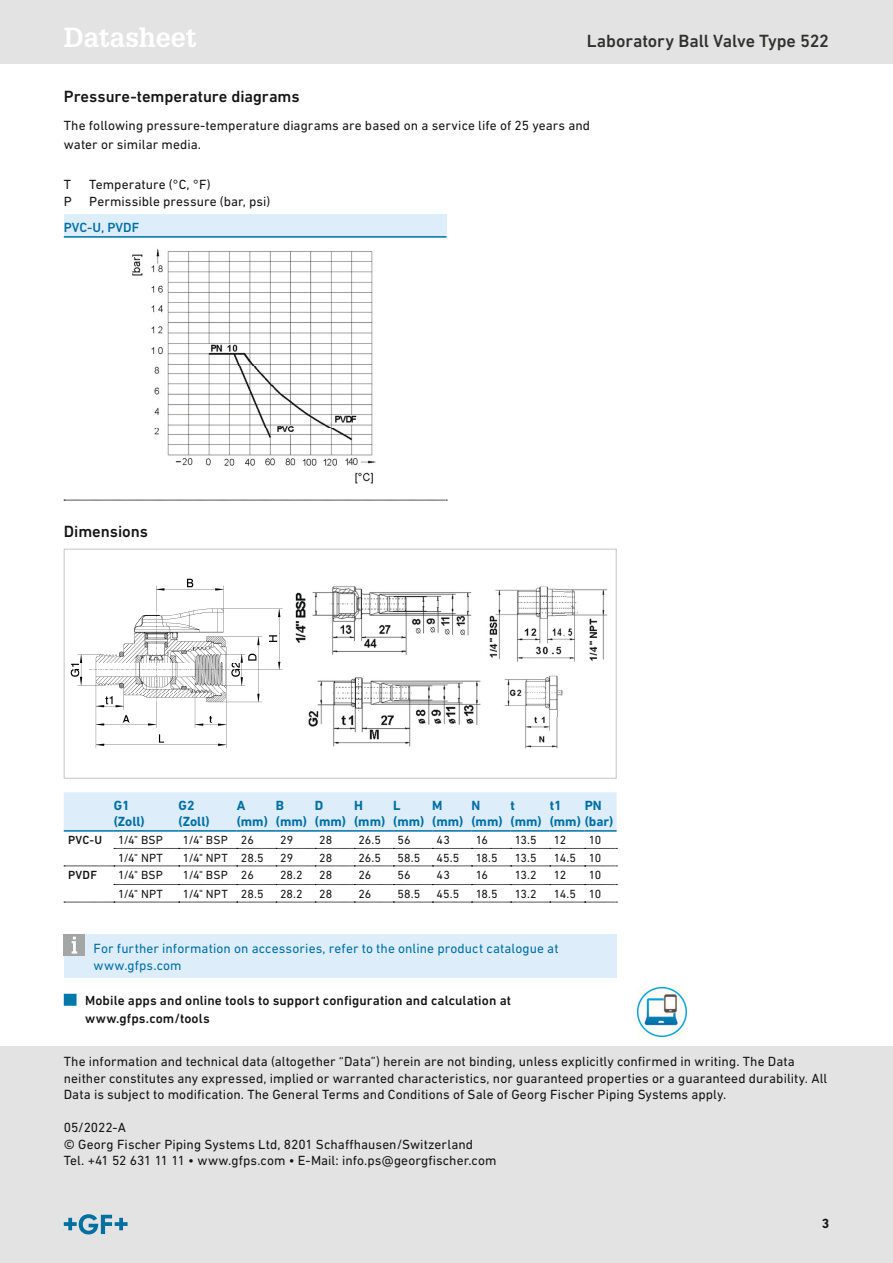
<style>
.page{position:relative;width:893px;height:1263px;background:#fff}
.page>*{position:absolute;margin:0;border:0;box-sizing:border-box;transform-origin:0 0}
.t1{font:700 27px "Glypha LT Pro";color:#fff}
.t2{font:500 18px "DIN Next W1 G";letter-spacing:-.005em;color:#313130}
.Überschrift_4__oNr{font:500 16.5px "DIN Next W1 G";color:#131413}
.Grundtext{font:13.5px/16.5px "DIN Next W1 G";letter-spacing:.005em;color:#131413}
.Kasten_Hinweis_Tite{font:13.5px/16.5px "DIN Next W1 G";letter-spacing:.005em;color:#0070a4}
.Grundtext_Header{font:500 13.5px/18px "DIN Next W1 G";letter-spacing:.01em;color:#131413}
.Table-Head-Font-GF-B{font:700 13.5px "DIN Next W1 G";color:#0070a4}
.Legende__oNr{font:13.5px "DIN Next W1 G";letter-spacing:.005em;color:#131413}
.Table-Head-Font-GF-B-2{font:500 13.5px "DIN Next W1 G";color:#0070a4}
.t3{font:700 13.5px "DIN Next W1 G";color:#131413}
.Tabelle_Text_links{font:12px "DIN Next W1 G";color:#131413}
.Tabelle_Kopfzeile_l{font:500 12px "DIN Next W1 G";letter-spacing:.025em;color:#131413}
</style>
<div class="page">
<div style="left:0;top:1046px;width:893px;height:217px;background:#e3e3e3"></div>
<div style="left:0;top:0;width:893px;height:64px;background:#e3e3e3"></div>
<svg style="left:64px;top:1214px;width:64px;height:20px"></svg>
<div style="left:64px;top:994px;width:13px;height:12px;background:#0077a9"></div>
<div style="left:64px;top:214px;width:382px;height:23px;background:#ddedfa"></div>
<svg style="left:64px;top:500px;width:383px;height:1px"></svg>
<hr style="left:64px;top:236px;width:382px;height:2px;background:#0070a4">
<img style="left:132px;top:248px;width:244px;height:236px">
<div style="left:64px;top:792px;width:553px;height:38px;background:#ddedfa"></div>
<hr style="left:64px;top:830px;width:50px;height:2px;background:#0070a4">
<hr style="left:114px;top:830px;width:65px;height:2px;background:#0070a4">
<hr style="left:179px;top:830px;width:58px;height:2px;background:#0070a4">
<hr style="left:237px;top:830px;width:39px;height:2px;background:#0070a4">
<hr style="left:276px;top:830px;width:39px;height:2px;background:#0070a4">
<hr style="left:315px;top:830px;width:39px;height:2px;background:#0070a4">
<hr style="left:354px;top:830px;width:39px;height:2px;background:#0070a4">
<hr style="left:393px;top:830px;width:39px;height:2px;background:#0070a4">
<hr style="left:432px;top:830px;width:39px;height:2px;background:#0070a4">
<hr style="left:471px;top:830px;width:40px;height:2px;background:#0070a4">
<hr style="left:511px;top:830px;width:39px;height:2px;background:#0070a4">
<hr style="left:550px;top:830px;width:35px;height:2px;background:#0070a4">
<hr style="left:585px;top:830px;width:32px;height:2px;background:#0070a4">
<svg style="left:114px;top:848px;width:503px;height:1px"></svg>
<svg style="left:64px;top:866px;width:553px;height:1px"></svg>
<svg style="left:114px;top:884px;width:503px;height:1px"></svg>
<svg style="left:64px;top:902px;width:553px;height:1px"></svg>
<div style="left:64px;top:934px;width:553px;height:44px;background:#ddedfa"></div>
<img style="left:308px;top:677px;width:173px;height:70px">
<img style="left:295px;top:586px;width:177px;height:69px">
<img style="left:489px;top:586px;width:119px;height:76px">
<img style="left:504px;top:675px;width:60px;height:74px">
<img style="left:156px;top:578px;width:68px;height:26px">
<svg style="left:77px;top:634px;width:204px;height:29px"></svg>
<svg style="left:70px;top:663px;width:213px;height:30px"></svg>
<div style="left:64px;top:549px;width:553px;height:230px;border:1px solid #c4c5c5"></div>
<div style="left:64px;top:934px;width:21px;height:22px;background:#a4a5a5"></div>
<svg style="left:72px;top:936px;width:5px;height:17px"></svg>
<img style="left:638px;top:988px;width:48px;height:48px">
<h1 class="t1" style="left:64px;top:20px;width:134px">Datasheet</h1>
<h2 class="t2" style="left:587px;top:30px;width:244px">Laboratory Ball Valve Type 522</h2>
<p class="Überschrift_4__oNr" style="left:64px;top:86px;width:237px">Pressure-temperature diagrams</p>
<p class="Grundtext" style="left:64px;top:115px;width:528px;line-height:19.5px">The following pressure-temperature diagrams are based on a service life of 25 years and water or similar media.</p>
<p class="Legende__oNr" style="left:64px;top:177px;width:9px">T</p>
<p class="Legende__oNr" style="left:89px;top:177px;width:123px">Temperature (°C, °F)</p>
<p class="Legende__oNr" style="left:64px;top:194px;width:9px">P</p>
<p class="Legende__oNr" style="left:89px;top:194px;width:182px">Permissible pressure (bar, psi)</p>
<p class="Table-Head-Font-GF-B-2" style="left:64px;top:219px;width:77px">PVC-U, PVDF</p>
<p class="Überschrift_4__oNr" style="left:64px;top:522px;width:86px">Dimensions</p>
<p class="Table-Head-Font-GF-B" style="left:114px;top:797px;width:17px">G1</p>
<p class="Table-Head-Font-GF-B" style="left:114px;top:813px;width:33px">(Zoll)</p>
<p class="Table-Head-Font-GF-B" style="left:179px;top:797px;width:17px">G2</p>
<p class="Table-Head-Font-GF-B" style="left:179px;top:813px;width:33px">(Zoll)</p>
<p class="Table-Head-Font-GF-B" style="left:237px;top:797px;width:10px">A</p>
<p class="Table-Head-Font-GF-B" style="left:237px;top:813px;width:33px">(mm)</p>
<p class="Table-Head-Font-GF-B" style="left:276px;top:797px;width:10px">B</p>
<p class="Table-Head-Font-GF-B" style="left:276px;top:813px;width:33px">(mm)</p>
<p class="Table-Head-Font-GF-B" style="left:315px;top:797px;width:10px">D</p>
<p class="Table-Head-Font-GF-B" style="left:315px;top:813px;width:33px">(mm)</p>
<p class="Table-Head-Font-GF-B" style="left:354px;top:797px;width:10px">H</p>
<p class="Table-Head-Font-GF-B" style="left:354px;top:813px;width:33px">(mm)</p>
<p class="Table-Head-Font-GF-B" style="left:393px;top:797px;width:9px">L</p>
<p class="Table-Head-Font-GF-B" style="left:393px;top:813px;width:33px">(mm)</p>
<p class="Table-Head-Font-GF-B" style="left:432px;top:797px;width:12px">M</p>
<p class="Table-Head-Font-GF-B" style="left:432px;top:813px;width:33px">(mm)</p>
<p class="Table-Head-Font-GF-B" style="left:471px;top:797px;width:10px">N</p>
<p class="Table-Head-Font-GF-B" style="left:471px;top:813px;width:33px">(mm)</p>
<p class="Table-Head-Font-GF-B" style="left:511px;top:797px;width:6px">t</p>
<p class="Table-Head-Font-GF-B" style="left:511px;top:813px;width:33px">(mm)</p>
<p class="Table-Head-Font-GF-B" style="left:550px;top:797px;width:13px">t1</p>
<p class="Table-Head-Font-GF-B" style="left:550px;top:813px;width:65px">(mm) (bar)</p>
<p class="Table-Head-Font-GF-B" style="left:585px;top:797px;width:19px">PN</p>
<p class="Tabelle_Kopfzeile_l" style="left:68px;top:833px;width:36px">PVC-U</p>
<p class="Tabelle_Text_links" style="left:118px;top:833px;width:46px">1/4" BSP</p>
<p class="Tabelle_Text_links" style="left:183px;top:833px;width:46px">1/4" BSP</p>
<p class="Tabelle_Text_links" style="left:241px;top:833px;width:14px">26</p>
<p class="Tabelle_Text_links" style="left:280px;top:833px;width:15px">29</p>
<p class="Tabelle_Text_links" style="left:319px;top:833px;width:15px">28</p>
<p class="Tabelle_Text_links" style="left:358px;top:833px;width:24px">26.5</p>
<p class="Tabelle_Text_links" style="left:397px;top:833px;width:15px">56</p>
<p class="Tabelle_Text_links" style="left:437px;top:833px;width:15px">43</p>
<p class="Tabelle_Text_links" style="left:476px;top:833px;width:14px">16</p>
<p class="Tabelle_Text_links" style="left:515px;top:833px;width:23px">13.5</p>
<p class="Tabelle_Text_links" style="left:554px;top:833px;width:14px">12</p>
<p class="Tabelle_Text_links" style="left:589px;top:833px;width:14px">10</p>
<p class="Tabelle_Text_links" style="left:118px;top:851px;width:47px">1/4" NPT</p>
<p class="Tabelle_Text_links" style="left:183px;top:851px;width:47px">1/4" NPT</p>
<p class="Tabelle_Text_links" style="left:241px;top:851px;width:24px">28.5</p>
<p class="Tabelle_Text_links" style="left:280px;top:851px;width:15px">29</p>
<p class="Tabelle_Text_links" style="left:319px;top:851px;width:15px">28</p>
<p class="Tabelle_Text_links" style="left:358px;top:851px;width:24px">26.5</p>
<p class="Tabelle_Text_links" style="left:397px;top:851px;width:24px">58.5</p>
<p class="Tabelle_Text_links" style="left:437px;top:851px;width:24px">45.5</p>
<p class="Tabelle_Text_links" style="left:476px;top:851px;width:23px">18.5</p>
<p class="Tabelle_Text_links" style="left:515px;top:851px;width:23px">13.5</p>
<p class="Tabelle_Text_links" style="left:554px;top:851px;width:24px">14.5</p>
<p class="Tabelle_Text_links" style="left:589px;top:851px;width:14px">10</p>
<p class="Tabelle_Kopfzeile_l" style="left:68px;top:868px;width:31px">PVDF</p>
<p class="Tabelle_Text_links" style="left:118px;top:868px;width:46px">1/4" BSP</p>
<p class="Tabelle_Text_links" style="left:183px;top:868px;width:46px">1/4" BSP</p>
<p class="Tabelle_Text_links" style="left:241px;top:868px;width:14px">26</p>
<p class="Tabelle_Text_links" style="left:280px;top:868px;width:24px">28.2</p>
<p class="Tabelle_Text_links" style="left:319px;top:868px;width:15px">28</p>
<p class="Tabelle_Text_links" style="left:358px;top:868px;width:14px">26</p>
<p class="Tabelle_Text_links" style="left:397px;top:868px;width:15px">56</p>
<p class="Tabelle_Text_links" style="left:437px;top:868px;width:15px">43</p>
<p class="Tabelle_Text_links" style="left:476px;top:868px;width:14px">16</p>
<p class="Tabelle_Text_links" style="left:515px;top:868px;width:23px">13.2</p>
<p class="Tabelle_Text_links" style="left:554px;top:868px;width:14px">12</p>
<p class="Tabelle_Text_links" style="left:589px;top:868px;width:14px">10</p>
<p class="Tabelle_Text_links" style="left:118px;top:887px;width:47px">1/4" NPT</p>
<p class="Tabelle_Text_links" style="left:183px;top:887px;width:47px">1/4" NPT</p>
<p class="Tabelle_Text_links" style="left:241px;top:887px;width:24px">28.5</p>
<p class="Tabelle_Text_links" style="left:280px;top:887px;width:24px">28.2</p>
<p class="Tabelle_Text_links" style="left:319px;top:887px;width:15px">28</p>
<p class="Tabelle_Text_links" style="left:358px;top:887px;width:14px">26</p>
<p class="Tabelle_Text_links" style="left:397px;top:887px;width:24px">58.5</p>
<p class="Tabelle_Text_links" style="left:437px;top:887px;width:24px">45.5</p>
<p class="Tabelle_Text_links" style="left:476px;top:887px;width:23px">18.5</p>
<p class="Tabelle_Text_links" style="left:515px;top:887px;width:23px">13.2</p>
<p class="Tabelle_Text_links" style="left:554px;top:887px;width:24px">14.5</p>
<p class="Tabelle_Text_links" style="left:589px;top:887px;width:14px">10</p>
<p class="Kasten_Hinweis_Tite" style="left:94px;top:940px;width:467px">For further information on accessories, refer to the online product catalogue at www.gfps.com</p>
<p class="Grundtext_Header" style="left:85px;top:991px;width:428px">Mobile apps and online tools to support configuration and calculation at www.gfps.com/tools</p>
<p class="Grundtext" style="left:64px;top:1053px;width:765px">The information and technical data (altogether “Data”) herein are not binding, unless explicitly confirmed in writing. The Data neither constitutes any expressed, implied or warranted characteristics, nor guaranteed properties or a guaranteed durability. All<br>Data is subject to modification. The General Terms and Conditions of Sale of Georg Fischer Piping Systems apply.</p>
<p class="Grundtext" style="left:64px;top:1119px;width:434px">05/2022-A<br>© Georg Fischer Piping Systems Ltd, 8201 Schaffhausen/Switzerland<br>Tel. +41 52 631 11 11 • www.gfps.com • E-Mail: info.ps@georgfischer.com</p>
<p class="t3" style="left:822px;top:1216px;width:9px">3</p>
</div>
